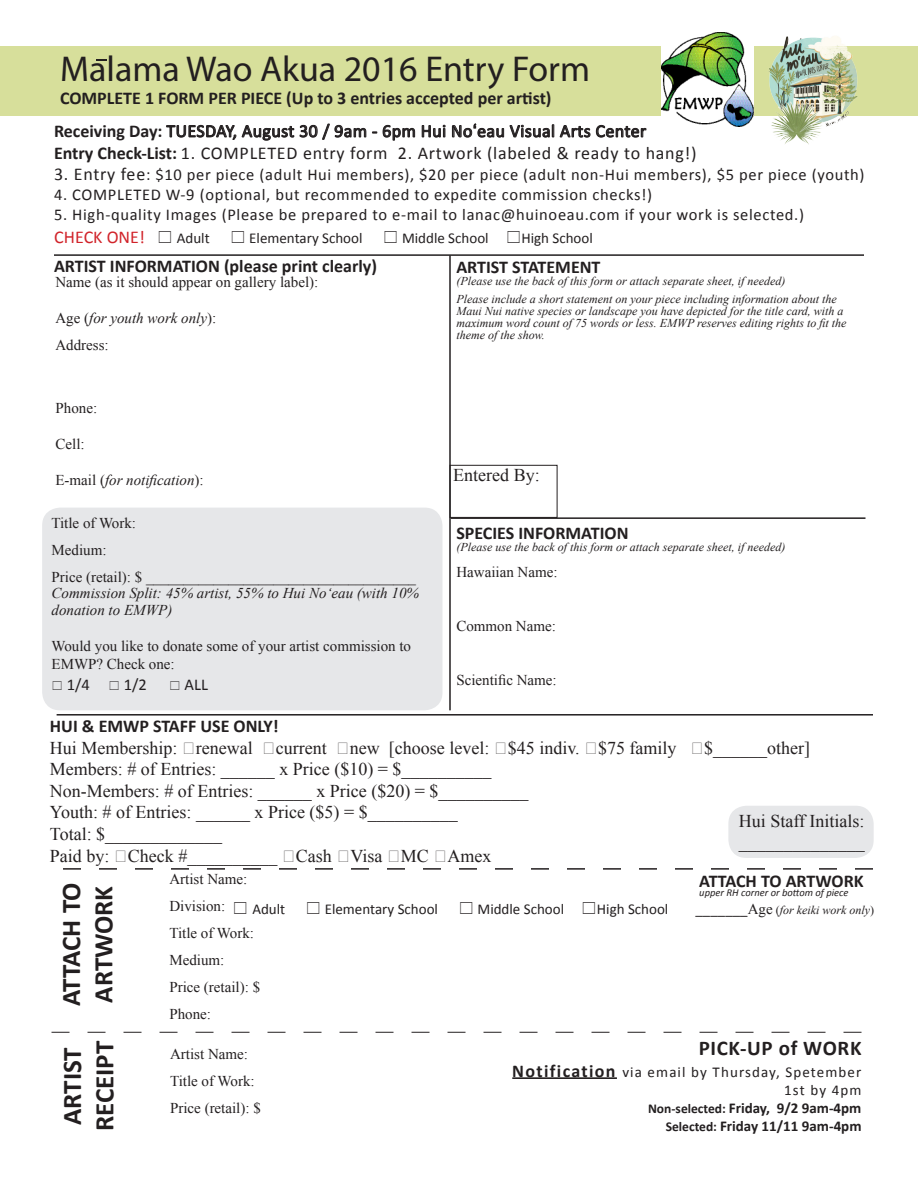
<style>
.page{position:relative;width:918px;height:1188px;background:#fff}
.page>*{position:absolute;margin:0;border:0;box-sizing:border-box;transform-origin:0 0}
.t1{font:36px "Myriad Pro";color:#231f20}
.t2{font:700 27px "Calibri";color:#231f20}
.t3{font:700 27px "Calibri";letter-spacing:-.02em;color:#231f20}
.t4{font:700 21px "Calibri";letter-spacing:.03em;color:#231f20}
.t5{font:18px/21.6px "Times New Roman";color:#231f20}
.t6{font:700 18px "Calibri";color:#231f20}
.t7{font:18px "Calibri";letter-spacing:.04em;color:#231f20}
.t8{font:18px "Calibri";letter-spacing:.02em;color:#231f20}
.t9{font:18px "Calibri";color:#d1232a}
.t10{font:16.5px "Calibri";letter-spacing:.04em;color:#231f20}
.t11{font:15px/18px "Times New Roman";color:#231f20}
.t12{font:italic 15px/16.5px "Times New Roman";color:#231f20}
.t13{font:15px "Calibri";color:#231f20}
.t14{font:700 15px "Calibri";color:#231f20}
.t15{font:15px/18px "Calibri";letter-spacing:.075em;color:#231f20;text-align:right}
.t16{font:italic 12px/12px "Times New Roman";color:#231f20}
.t17{font:italic 10.5px "Calibri";color:#231f20}
.s1{font-weight:700}
.s2{font-family:"Arial"}
.s3{font-size:18px}
.s4{font-style:normal}
.s5{font-family:"Calibri";font-style:normal;font-size:15px}
.s6{font-style:normal;font-size:15px}
.s7{font-weight:700;font-size:18px}
.s8{font-size:13.5px}
</style>
<div class="page">
<div style="left:42px;top:508px;width:400px;height:202px;background:#e6e7e9;border-radius:18px"></div>
<hr style="left:54px;top:254px;width:810px;height:2px;background:#231f20">
<hr style="left:449px;top:255px;width:2px;height:455px;background:#231f20">
<svg style="left:52px;top:1031px;width:810px;height:48px"></svg>
<div style="left:0;top:47px;width:918px;height:69px;background:#d7df9b"></div>
<svg style="left:166px;top:123px;width:249px;height:18px"></svg>
<svg style="left:421px;top:125px;width:25px;height:13px"></svg>
<svg style="left:452px;top:123px;width:195px;height:15px"></svg>
<hr style="left:451px;top:517px;width:415px;height:2px;background:#231f20">
<div style="left:450px;top:465px;width:107px;height:53px;border:1px solid #231f20"></div>
<svg style="left:96px;top:59px;width:11px;height:2px"></svg>
<div style="left:728px;top:806px;width:146px;height:52px;background:#e6e7e9;border-radius:18px"></div>
<hr style="left:57px;top:714px;width:816px;height:2px;background:#231f20">
<img style="left:661px;top:33px;width:93px;height:94px">
<img style="left:757px;top:36px;width:109px;height:109px">
<svg style="left:54px;top:254px;width:325px;height:2px"></svg>
<svg style="left:454px;top:254px;width:150px;height:2px"></svg>
<svg style="left:63px;top:855px;width:810px;height:15px"></svg>
<p class="t1" style="left:60px;top:47px;width:532px">Malama Wao Akua 2016 Entry Form</p>
<p class="t6" style="left:60px;top:87px;width:493px">COMPLETE 1 FORM PER PIECE (Up to 3 entries accepted per artist)</p>
<p class="t8" style="left:54px;top:120px;width:594px"><span class="s1">Receiving Day:</span> TUESDAY, August 30 / 9am - 6pm Hui No<span class="s2">‘</span>eau Visual Arts Center</p>
<p class="t7" style="left:54px;top:141px;width:644px"><span class="s1">Entry Check-List:</span> 1. COMPLETED entry form 2. Artwork (labeled &amp; ready to hang!)</p>
<p class="t10" style="left:54px;top:164px;width:812px"><span class="s3">3. Entry fee</span>: $10 per piece (adult Hui members), $20 per piece (adult non-Hui members), $5 per piece (youth)</p>
<p class="t10" style="left:54px;top:184px;width:600px">4. COMPLETED W-9 (optional, but recommended to expedite commission checks!)</p>
<p class="t10" style="left:54px;top:204px;width:752px">5. High-quality Images (Please be prepared to e-mail to lanac@huinoeau.com if your work is selected.)</p>
<p class="t9" style="left:54px;top:226px;width:92px">CHECK ONE!</p>
<p class="t13" style="left:177px;top:229px;width:34px">Adult</p>
<p class="t13" style="left:249px;top:229px;width:115px">Elementary School</p>
<p class="t13" style="left:402px;top:229px;width:88px">Middle School</p>
<p class="t13" style="left:521px;top:229px;width:73px">High School</p>
<p class="t6" style="left:54px;top:254px;width:325px">ARTIST INFORMATION (please print clearly)</p>
<p class="t6" style="left:456px;top:256px;width:146px">ARTIST STATEMENT</p>
<p class="t16" style="left:456px;top:275px;width:330px">(Please use the back of this form or attach separate sheet, if needed)</p>
<p class="t16" style="left:456px;top:292px;width:392px">Please include a short statement on your piece including information about the Maui Nui native species or landscape you have depicted for the title card, with a maximum word count of 75 words or less. EMWP reserves editing rights to fit the theme of the show.</p>
<p class="t11" style="left:56px;top:272px;width:264px">Name (as it should appear on gallery label):</p>
<p class="t12" style="left:56px;top:309px;width:162px"><span class="s4">Age (</span>for youth work only<span class="s4">):</span></p>
<p class="t11" style="left:56px;top:335px;width:55px">Address:</p>
<p class="t11" style="left:56px;top:398px;width:43px">Phone:</p>
<p class="t11" style="left:56px;top:434px;width:31px">Cell:</p>
<p class="t12" style="left:56px;top:471px;width:150px"><span class="s4">E-mail (</span>for notification<span class="s4">):</span></p>
<p class="t11" style="left:52px;top:514px;width:86px">Title of Work:</p>
<p class="t11" style="left:52px;top:541px;width:57px">Medium:</p>
<p class="t11" style="left:52px;top:568px;width:366px">Price (retail): $ ____________________________________</p>
<p class="t12" style="left:52px;top:585px;width:369px">Commission Split: 45% artist, 55% to Hui No‘eau (with 10% donation to EMWP)</p>
<p class="t11" style="left:52px;top:637px;width:361px">Would you like to donate some of your artist commission to<br>EMWP? Check one:</p>
<p class="t10" style="left:67px;top:674px;width:25px">1/4</p>
<p class="t10" style="left:124px;top:674px;width:25px">1/2</p>
<p class="t10" style="left:185px;top:674px;width:25px">ALL</p>
<p class="t5" style="left:453px;top:464px;width:88px">Entered By:</p>
<p class="t6" style="left:456px;top:522px;width:174px">SPECIES INFORMATION</p>
<p class="t16" style="left:456px;top:541px;width:330px">(Please use the back of this form or attach separate sheet, if needed)</p>
<p class="t11" style="left:456px;top:563px;width:103px">Hawaiian Name:</p>
<p class="t11" style="left:456px;top:617px;width:101px">Common Name:</p>
<p class="t11" style="left:456px;top:671px;width:102px">Scientific Name:</p>
<p class="t6" style="left:50px;top:715px;width:230px">HUI &amp; EMWP STAFF USE ONLY!</p>
<p class="t5" style="left:50px;top:737px;width:762px">Hui Membership: ☐renewal ☐current ☐new [choose level: ☐$45 indiv. ☐$75 family ☐$______other]</p>
<p class="t5" style="left:50px;top:758px;width:443px">Members: # of Entries: ______ x Price ($10) = $__________</p>
<p class="t5" style="left:50px;top:780px;width:480px">Non-Members: # of Entries: ______ x Price ($20) = $__________</p>
<p class="t5" style="left:50px;top:801px;width:409px">Youth: # of Entries: ______ x Price ($5) = $__________</p>
<p class="t5" style="left:50px;top:823px;width:174px">Total: $_____________</p>
<p class="t5" style="left:50px;top:845px;width:443px">Paid by: ☐Check #__________ ☐Cash ☐Visa ☐MC ☐Amex</p>
<p class="t5" style="left:739px;top:810px;width:128px">Hui Staff Initials: ______________</p>
<p class="t3" style="left:54px;top:1006px;width:125px;rotate:-90deg">ATTACH TO</p>
<p class="t2" style="left:86px;top:1003px;width:119px;rotate:-90deg">ARTWORK</p>
<p class="t2" style="left:55px;top:1125px;width:79px;rotate:-90deg">ARTIST</p>
<p class="t2" style="left:87px;top:1131px;width:92px;rotate:-90deg">RECEIPT</p>
<p class="t11" style="left:169px;top:870px;width:79px">Artist Name:</p>
<p class="t11" style="left:169px;top:897px;width:57px">Division:</p>
<p class="t11" style="left:169px;top:924px;width:86px">Title of Work:</p>
<p class="t11" style="left:169px;top:951px;width:57px">Medium:</p>
<p class="t11" style="left:169px;top:978px;width:92px">Price (retail): $</p>
<p class="t11" style="left:169px;top:1005px;width:43px">Phone:</p>
<p class="t11" style="left:170px;top:1045px;width:79px">Artist Name:</p>
<p class="t11" style="left:170px;top:1072px;width:86px">Title of Work:</p>
<p class="t11" style="left:170px;top:1099px;width:92px">Price (retail): $</p>
<p class="t6" style="left:699px;top:870px;width:166px">ATTACH TO ARTWORK</p>
<p class="t17" style="left:699px;top:886px;width:151px">upper RH corner or bottom of piece</p>
<p class="t13" style="left:252px;top:900px;width:34px">Adult</p>
<p class="t13" style="left:325px;top:900px;width:115px">Elementary School</p>
<p class="t13" style="left:478px;top:900px;width:88px">Middle School</p>
<p class="t13" style="left:597px;top:900px;width:73px">High School</p>
<p class="t16" style="left:695px;top:904px;width:180px"><span class="s5">_______</span><span class="s6">Age</span> <span class="s4">(</span>for keiki work only<span class="s4">)</span></p>
<p class="t4" style="left:699px;top:1035px;width:164px">PICK-UP of WORK</p>
<p class="t15" style="left:512px;top:1063px;width:351px"><span class="s7">Notification</span> via email by Thursday, Spetember<br>1st by 4pm</p>
<p class="t14" style="left:648px;top:1098px;width:215px"><span class="s8">Non-selected:</span> Friday, 9/2 9am-4pm</p>
<p class="t14" style="left:666px;top:1116px;width:197px"><span class="s8">Selected:</span> Friday 11/11 9am-4pm</p>
</div>
